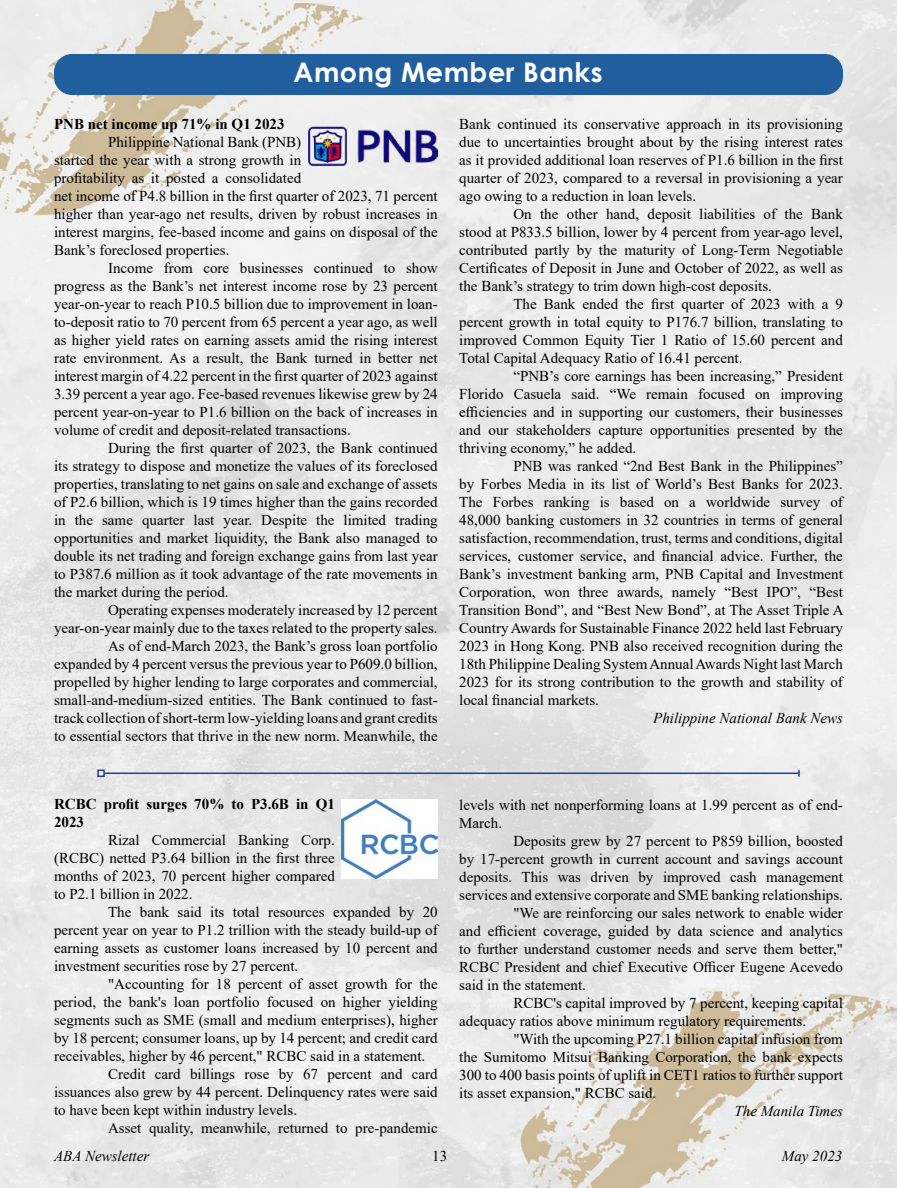
<style>
.page{position:relative;width:897px;height:1188px;background:#fff}
.page>*{position:absolute;margin:0;border:0;box-sizing:border-box;transform-origin:0 0}
.t1{font:700 27px "Century Gothic";letter-spacing:.02em;color:#fff}
.t2{font:15px/18px "Times New Roman";color:#000;text-align:justify}
.t3{font:italic 15px "Times New Roman";color:#000}
.t4{font:700 15px/18px "Times New Roman";color:#000}
</style>
<div class="page">
<img style="left:0;top:0;width:896px;height:1188px">
<div style="left:54px;top:54px;width:788px;height:41px;background:#215e9e;border-radius:18px"></div>
<hr style="left:104px;top:773px;width:694px;height:1px;background:#25408f">
<div style="left:97px;top:770px;width:8px;height:7px;border:2px solid #25408f"></div>
<img style="left:308px;top:119px;width:129px;height:54px">
<img style="left:341px;top:799px;width:96px;height:80px">
<h1 class="t1" style="left:293px;top:51px;width:310px">Among Member Banks</h1>
<p class="t4" style="left:54px;top:114px;width:232px">PNB net income up 71% in Q1 2023</p>
<p class="t2" style="left:54px;top:132px;width:385px;text-align:left;text-indent:54px">Philippine National Bank (PNB)<br>started the year with a strong growth in<br>profitability as it posted a consolidated<br>net income of P4.8 billion in the first quarter of 2023, 71 percent higher than year-ago net results, driven by robust increases in interest margins, fee-based income and gains on disposal of the Bank’s foreclosed properties.</p>
<p class="t2" style="left:54px;top:258px;width:385px;text-indent:54px">Income from core businesses continued to show progress as the Bank’s net interest income rose by 23 percent year-on-year to reach P10.5 billion due to improvement in loan&shy;to-deposit ratio to 70 percent from 65 percent a year ago, as well as higher yield rates on earning assets amid the rising interest rate environment. As a result, the Bank turned in better net interest margin of 4.22 percent in the first quarter of 2023 against 3.39 percent a year ago. Fee-based revenues likewise grew by 24 percent year-on-year to P1.6 billion on the back of increases in volume of credit and deposit-related transactions.</p>
<p class="t2" style="left:54px;top:438px;width:385px;text-indent:54px">During the first quarter of 2023, the Bank continued its strategy to dispose and monetize the values of its foreclosed properties, translating to net gains on sale and exchange of assets of P2.6 billion, which is 19 times higher than the gains recorded in the same quarter last year. Despite the limited trading opportunities and market liquidity, the Bank also managed to double its net trading and foreign exchange gains from last year to P387.6 million as it took advantage of the rate movements in the market during the period.</p>
<p class="t2" style="left:54px;top:600px;width:385px;text-align:right">Operating expenses moderately increased by 12 percent year-on-year mainly due to the taxes related to the property sales.<br>As of end-March 2023, the Bank’s gross loan portfolio expanded by 4 percent versus the previous year to P609.0 billion, propelled by higher lending to large corporates and commercial, small-and-medium-sized entities. The Bank continued to fast&shy;track collection of short-term low-yielding loans and grant credits to essential sectors that thrive in the new norm. Meanwhile, the</p>
<p class="t2" style="left:459px;top:115px;width:385px">Bank continued its conservative approach in its provisioning due to uncertainties brought about by the rising interest rates as it provided additional loan reserves of P1.6 billion in the first quarter of 2023, compared to a reversal in provisioning a year ago owing to a reduction in loan levels.</p>
<p class="t2" style="left:459px;top:205px;width:385px;text-indent:54px">On the other hand, deposit liabilities of the Bank stood at P833.5 billion, lower by 4 percent from year-ago level, contributed partly by the maturity of Long-Term Negotiable Certificates of Deposit in June and October of 2022, as well as the Bank’s strategy to trim down high-cost deposits.</p>
<p class="t2" style="left:459px;top:295px;width:385px;text-indent:54px">The Bank ended the first quarter of 2023 with a 9 percent growth in total equity to P176.7 billion, translating to improved Common Equity Tier 1 Ratio of 15.60 percent and Total Capital Adequacy Ratio of 16.41 percent.</p>
<p class="t2" style="left:459px;top:367px;width:385px;text-indent:54px">“PNB’s core earnings has been increasing,” President Florido Casuela said. “We remain focused on improving efficiencies and in supporting our customers, their businesses and our stakeholders capture opportunities presented by the thriving economy,” he added.</p>
<p class="t2" style="left:459px;top:457px;width:386px;text-indent:54px">PNB was ranked “2nd Best Bank in the Philippines” by Forbes Media in its list of World’s Best Banks for 2023.<br>The Forbes ranking is based on a worldwide survey of 48,000 banking customers in 32 countries in terms of general satisfaction, recommendation, trust, terms and conditions, digital services, customer service, and financial advice. Further, the Bank’s investment banking arm, PNB Capital and Investment Corporation, won three awards, namely “Best IPO”, “Best Transition Bond”, and “Best New Bond”, at The Asset Triple A Country Awards for Sustainable Finance 2022 held last February 2023 in Hong Kong. PNB also received recognition during the 18th Philippine Dealing System Annual Awards Night last March 2023 for its strong contribution to the growth and stability of local financial markets.</p>
<p class="t3" style="left:653px;top:708px;width:191px">Philippine National Bank News</p>
<p class="t4" style="left:54px;top:795px;width:282px">RCBC profit surges 70% to P3.6B in Q1<br>2023</p>
<p class="t2" style="left:54px;top:831px;width:282px;text-indent:54px">Rizal Commercial Banking Corp. (RCBC) netted P3.64 billion in the first three months of 2023, 70 percent higher compared to P2.1 billion in 2022.</p>
<p class="t2" style="left:54px;top:903px;width:385px;text-indent:54px">The bank said its total resources expanded by 20 percent year on year to P1.2 trillion with the steady build-up of earning assets as customer loans increased by 10 percent and investment securities rose by 27 percent.</p>
<p class="t2" style="left:108px;top:975px;width:331px">"Accounting for 18 percent of asset growth for the</p>
<p class="t2" style="left:54px;top:993px;width:385px">period, the bank's loan portfolio focused on higher yielding</p>
<p class="t2" style="left:54px;top:1011px;width:385px">segments such as SME (small and medium enterprises), higher</p>
<p class="t2" style="left:54px;top:1029px;width:385px">by 18 percent; consumer loans, up by 14 percent; and credit card</p>
<p class="t2" style="left:54px;top:1047px;width:373px">receivables, higher by 46 percent," RCBC said in a statement.</p>
<p class="t2" style="left:108px;top:1065px;width:331px">Credit card billings rose by 67 percent and card</p>
<p class="t2" style="left:54px;top:1083px;width:385px">issuances also grew by 44 percent. Delinquency rates were said</p>
<p class="t2" style="left:54px;top:1101px;width:244px">to have been kept within industry levels.</p>
<p class="t2" style="left:108px;top:1119px;width:331px">Asset quality, meanwhile, returned to pre-pandemic</p>
<p class="t2" style="left:459px;top:795px;width:385px">levels with net nonperforming loans at 1.99 percent as of end-<br>March.</p>
<p class="t2" style="left:513px;top:831px;width:331px">Deposits grew by 27 percent to P859 billion, boosted</p>
<p class="t2" style="left:459px;top:849px;width:385px">by 17-percent growth in current account and savings account</p>
<p class="t2" style="left:459px;top:867px;width:385px">deposits. This was driven by improved cash management</p>
<p class="t2" style="left:459px;top:885px;width:385px">services and extensive corporate and SME banking relationships.</p>
<p class="t2" style="left:513px;top:903px;width:331px">"We are reinforcing our sales network to enable wider</p>
<p class="t2" style="left:459px;top:921px;width:385px">and efficient coverage, guided by data science and analytics</p>
<p class="t2" style="left:459px;top:939px;width:385px">to further understand customer needs and serve them better,"</p>
<p class="t2" style="left:459px;top:957px;width:385px">RCBC President and chief Executive Officer Eugene Acevedo</p>
<p class="t2" style="left:459px;top:975px;width:128px">said in the statement.</p>
<p class="t2" style="left:513px;top:993px;width:331px">RCBC's capital improved by 7 percent, keeping capital</p>
<p class="t2" style="left:459px;top:1011px;width:348px">adequacy ratios above minimum regulatory requirements.</p>
<p class="t2" style="left:513px;top:1029px;width:331px">"With the upcoming P27.1 billion capital infusion from</p>
<p class="t2" style="left:459px;top:1047px;width:385px">the Sumitomo Mitsui Banking Corporation, the bank expects</p>
<p class="t2" style="left:459px;top:1065px;width:385px">300 to 400 basis points of uplift in CET1 ratios to further support</p>
<p class="t2" style="left:459px;top:1083px;width:198px">its asset expansion," RCBC said.</p>
<p class="t3" style="left:734px;top:1100px;width:110px">The Manila Times</p>
<p class="t3" style="left:54px;top:1146px;width:97px">ABA Newsletter</p>
<p class="t2" style="left:432px;top:1147px;width:16px">13</p>
<p class="t3" style="left:781px;top:1146px;width:62px">May 2023</p>
</div>
